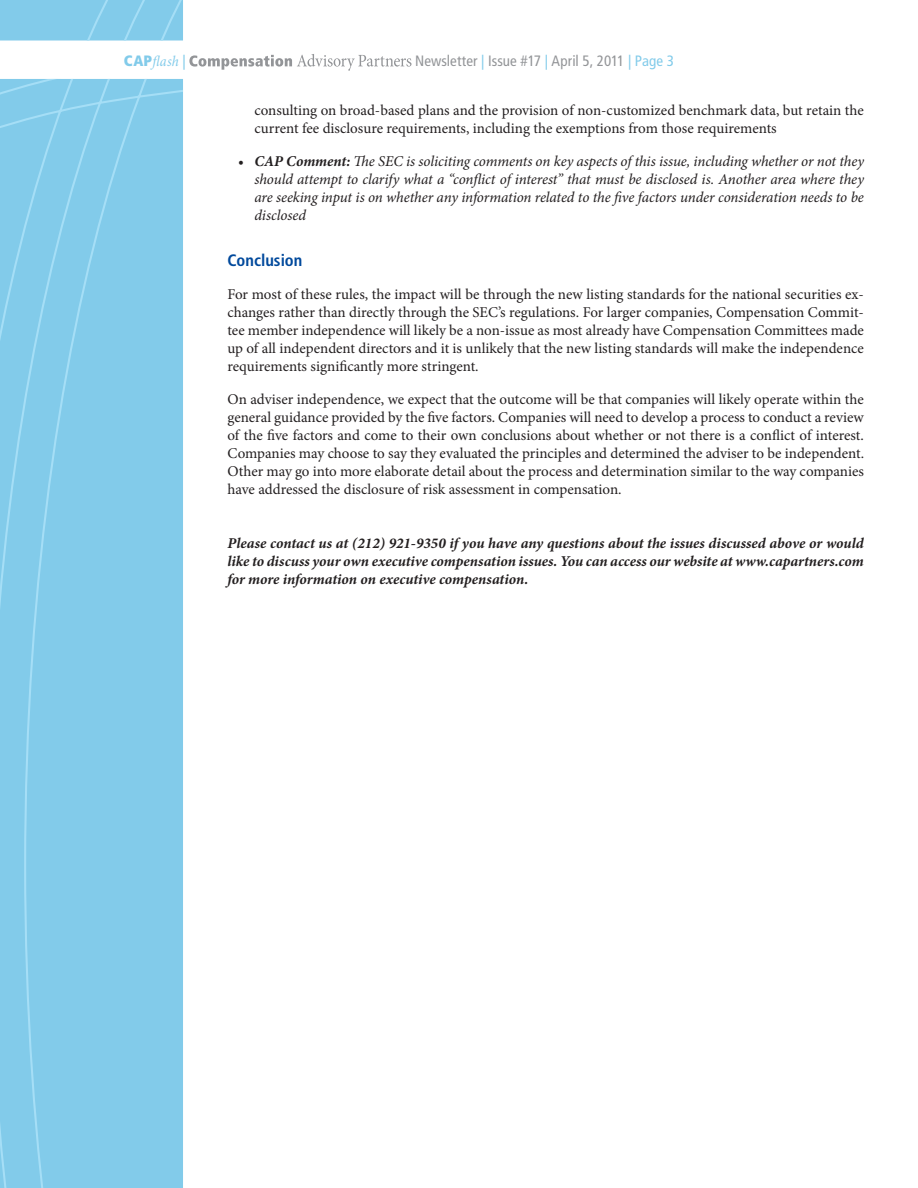
<style>
.page{position:relative;width:918px;height:1188px;background:#fff}
.page>*{position:absolute;margin:0;border:0;box-sizing:border-box;transform-origin:0 0}
.t1{font:700 condensed 16.5px "Frutiger LT Std";color:#00499c}
.t2{font:15px/18px "Minion Pro";color:#231f20;text-align:justify}
.t3{font:italic 15px/18px "Minion Pro";letter-spacing:-.005em;color:#231f20;text-align:justify}
.t4{font:italic 700 15px/18px "Minion Pro";letter-spacing:-.005em;color:#231f20;text-align:justify}
.t5{font:condensed 15px "Frutiger LT Std";letter-spacing:.005em;color:#939598}
.t6{font:italic condensed 15px "Minion Pro";color:#82cbea}
.s1{font-family:"Frutiger LT Std";font-weight:900;font-style:normal}
.s2{font-family:"Frutiger LT Std";font-style:normal}
.s3{color:#82cbea}
.s4{font-style:normal}
.s5{font-weight:700}
</style>
<div class="page">
<svg style="left:189px;top:54px;width:223px;height:17px"></svg>
<div style="left:0;top:0;width:183px;height:1188px;background:#82cbea"></div>
<p class="t6" style="left:124px;top:52px;width:63px"><span class="s1">CAP</span>flash <span class="s2">|</span></p>
<p class="t5" style="left:415px;top:52px;width:260px">Newsletter <span class="s3">|</span> Issue #17 <span class="s3">|</span> April 5, 2011 <span class="s3">| Page 3</span></p>
<p class="t2" style="left:254px;top:102px;width:611px">consulting on broad-based plans and the provision of non-customized benchmark data, but retain the current fee disclosure requirements, including the exemptions from those requirements</p>
<p class="t3" style="left:254px;top:152px;width:611px;text-indent:-16px"><span class="s4">•</span> <span class="s5">CAP Comment:</span> The SEC is soliciting comments on key aspects of this issue, including whether or not they should attempt to clarify what a “conflict of interest” that must be disclosed is. Another area where they are seeking input is on whether any information related to the five factors under consideration needs to be disclosed</p>
<p class="t1" style="left:227px;top:250px;width:76px">Conclusion</p>
<p class="t2" style="left:227px;top:285px;width:638px">For most of these rules, the impact will be through the new listing standards for the national securities ex&shy;changes rather than directly through the SEC’s regulations. For larger companies, Compensation Commit&shy;tee member independence will likely be a non-issue as most already have Compensation Committees made up of all independent directors and it is unlikely that the new listing standards will make the independence requirements significantly more stringent.</p>
<p class="t2" style="left:227px;top:390px;width:638px">On adviser independence, we expect that the outcome will be that companies will likely operate within the general guidance provided by the five factors. Companies will need to develop a process to conduct a review of the five factors and come to their own conclusions about whether or not there is a conflict of interest.<br>Companies may choose to say they evaluated the principles and determined the adviser to be independent.<br>Other may go into more elaborate detail about the process and determination similar to the way companies have addressed the disclosure of risk assessment in compensation.</p>
<p class="t4" style="left:227px;top:534px;width:638px">Please contact us at (212) 921-9350 if you have any questions about the issues discussed above or would like to discuss your own executive compensation issues. You can access our website at www.capartners.com for more information on executive compensation.</p>
</div>
